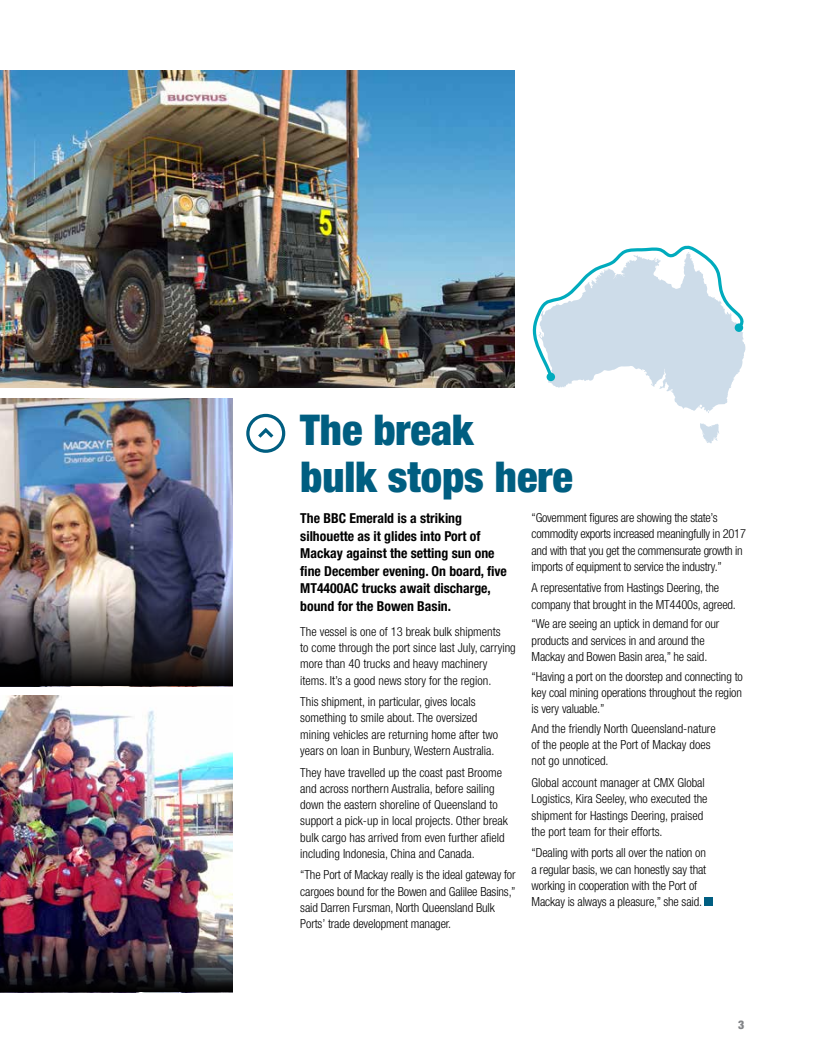
<style>
.page{position:relative;width:815px;height:1063px;background:#fff}
.page>*{position:absolute;margin:0;border:0;box-sizing:border-box;transform-origin:0 0}
.t1{font:900 condensed 42.5px/46.2px "Helvetica Neue LT Std";color:#005e81}
.t2{font:700 condensed 13.75px/17.5px "Helvetica Neue LT Std";color:#000}
.t3{font:300 condensed 12.5px/16.2px "Helvetica Neue LT Std";color:#000}
.t4{font:300 condensed 12.5px/16.2px "Helvetica Neue LT Std";letter-spacing:-.02em;color:#000}
.t5{font:900 condensed 12px "Helvetica Neue LT Std";color:#828487}
</style>
<div class="page">
<svg style="left:532px;top:245px;width:213px;height:198px"></svg>
<div style="left:735px;top:323px;width:8px;height:9px;background:#00abbd;border-radius:50%"></div>
<div style="left:547px;top:373px;width:8px;height:8px;background:#00abbd;border-radius:50%"></div>
<img style="left:0;top:399px;width:233px;height:195px">
<svg style="left:0;top:594px;width:233px;height:92px;background:#4a454a"></svg>
<img style="left:0;top:71px;width:515px;height:317px">
<svg style="left:246px;top:414px;width:39px;height:39px"></svg>
<img style="left:0;top:695px;width:233px;height:241px">
<img style="left:0;top:936px;width:233px;height:56px">
<div style="left:704px;top:897px;width:9px;height:9px;background:#005e81"></div>
<h1 class="t1" style="left:300px;top:406px;width:274px">The break<br>bulk stops here</h1>
<p class="t2" style="left:300px;top:509px;width:208px">The BBC Emerald is a striking silhouette as it glides into Port of<br>Mackay against the setting sun one fine December evening. On board, five<br>MT4400AC trucks await discharge, bound for the Bowen Basin.</p>
<p class="t3" style="left:300px;top:623px;width:217px">The vessel is one of 13 break bulk shipments<br>to come through the port since last July, carrying more than 40 trucks and heavy machinery items. It’s a good news story for the region.</p>
<p class="t3" style="left:300px;top:694px;width:199px">This shipment, in particular, gives locals something to smile about. The oversized mining vehicles are returning home after two years on loan in Bunbury, Western Australia.</p>
<p class="t3" style="left:300px;top:764px;width:209px">They have travelled up the coast past Broome and across northern Australia, before sailing down the eastern shoreline of Queensland to support a pick-up in local projects. Other break bulk cargo has arrived from even further afield including Indonesia, China and Canada.</p>
<p class="t3" style="left:300px;top:867px;width:217px">“The Port of Mackay really is the ideal gateway for cargoes bound for the Bowen and Galilee Basins,” said Darren Fursman, North Queensland Bulk Ports’ trade development manager.</p>
<p class="t4" style="left:532px;top:509px;width:216px">“Government figures are showing the state’s commodity exports increased meaningfully in 2017 and with that you get the commensurate growth in imports of equipment to service the industry.”</p>
<p class="t3" style="left:532px;top:580px;width:206px">A representative from Hastings Deering, the company that brought in the MT4400s, agreed.</p>
<p class="t3" style="left:532px;top:616px;width:189px">“We are seeing an uptick in demand for our products and services in and around the<br>Mackay and Bowen Basin area,” he said.</p>
<p class="t3" style="left:532px;top:668px;width:213px;text-align:justify">“Having a port on the doorstep and connecting to key coal mining operations throughout the region is very valuable.”</p>
<p class="t3" style="left:532px;top:720px;width:186px">And the friendly North Queensland-nature of the people at the Port of Mackay does not go unnoticed.</p>
<p class="t3" style="left:532px;top:774px;width:177px">Global account manager at CMX Global Logistics, Kira Seeley, who executed the shipment for Hastings Deering, praised the port team for their efforts.</p>
<p class="t3" style="left:532px;top:845px;width:176px">“Dealing with ports all over the nation on a regular basis, we can honestly say that working in cooperation with the Port of Mackay is always a pleasure,” she said.</p>
<p class="t5" style="left:738px;top:1017px;width:8px">3</p>
</div>
